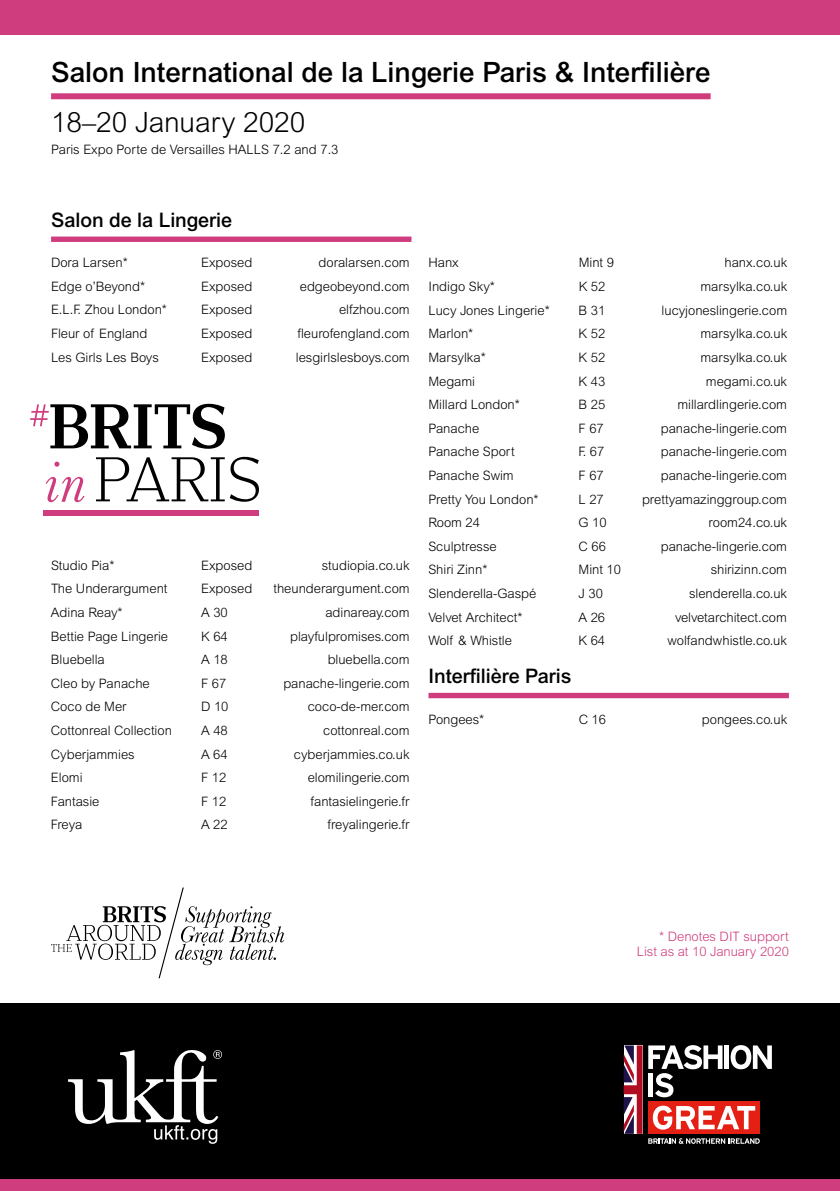
<style>
.page{position:relative;width:840px;height:1191px;background:#fff}
.page>*{position:absolute;margin:0;border:0;box-sizing:border-box;transform-origin:0 0}
.t1{font:500 28px "Arial MT Std";color:#000}
.t2{font:300 28px "Arial MT Std";color:#000}
.t3{font:500 20px "Arial MT Std";color:#000}
.t4{font:300 13px "Arial MT Std";color:#000}
.t5{font:300 13px/15.6px "Arial MT Std";color:#d03d7e;text-align:right}
</style>
<div class="page">
<div style="left:0;top:0;width:839px;height:35px;background:#d03d7e"></div>
<div style="left:0;top:1003px;width:839px;height:188px;background:#000"></div>
<div style="left:0;top:1179px;width:839px;height:12px;background:#d03d7e"></div>
<svg style="left:68px;top:1050px;width:154px;height:93px"></svg>
<hr style="left:724px;top:1045px;width:4px;height:24px;background:#fff">
<svg style="left:730px;top:1045px;width:41px;height:24px"></svg>
<svg style="left:648px;top:1045px;width:74px;height:52px"></svg>
<div style="left:648px;top:1101px;width:111px;height:32px;background:#e41f13"></div>
<svg style="left:652px;top:1105px;width:102px;height:24px"></svg>
<svg style="left:648px;top:1138px;width:111px;height:5px"></svg>
<svg style="left:623px;top:1045px;width:19px;height:88px;background:#a55d71"></svg>
<svg style="left:96px;top:457px;width:163px;height:45px"></svg>
<svg style="left:46px;top:461px;width:39px;height:41px"></svg>
<div style="left:43px;top:510px;width:216px;height:5px;background:#d03d7e"></div>
<svg style="left:30px;top:404px;width:195px;height:45px"></svg>
<div style="left:51px;top:236px;width:360px;height:6px;background:#d03d7e"></div>
<div style="left:428px;top:693px;width:360px;height:5px;background:#d03d7e"></div>
<div style="left:51px;top:93px;width:659px;height:6px;background:#d03d7e"></div>
<svg style="left:51px;top:887px;width:233px;height:91px"></svg>
<h1 class="t1" style="left:51px;top:56px;width:660px">Salon International de la Lingerie Paris &amp; Interfilière</h1>
<h1 class="t2" style="left:51px;top:107px;width:256px">18–20 January 2020</h1>
<p class="t4" style="left:51px;top:142px;width:289px">Paris Expo Porte de Versailles HALLS 7.2 and 7.3</p>
<h2 class="t3" style="left:51px;top:208px;width:182px">Salon de la Lingerie</h2>
<p class="t4" style="left:51px;top:255px;width:78px">Dora Larsen*</p>
<p class="t4" style="left:201px;top:255px;width:53px">Exposed</p>
<p class="t4" style="left:318px;top:255px;width:93px">doralarsen.com</p>
<p class="t4" style="left:51px;top:279px;width:95px">Edge o’Beyond*</p>
<p class="t4" style="left:201px;top:279px;width:53px">Exposed</p>
<p class="t4" style="left:300px;top:279px;width:111px">edgeobeyond.com</p>
<p class="t4" style="left:51px;top:302px;width:117px">E.L.F. Zhou London*</p>
<p class="t4" style="left:201px;top:302px;width:53px">Exposed</p>
<p class="t4" style="left:339px;top:302px;width:72px">elfzhou.com</p>
<p class="t4" style="left:51px;top:326px;width:98px">Fleur of England</p>
<p class="t4" style="left:201px;top:326px;width:53px">Exposed</p>
<p class="t4" style="left:297px;top:326px;width:114px">fleurofengland.com</p>
<p class="t4" style="left:51px;top:350px;width:109px">Les Girls Les Boys</p>
<p class="t4" style="left:201px;top:350px;width:53px">Exposed</p>
<p class="t4" style="left:295px;top:350px;width:115px">lesgirlslesboys.com</p>
<p class="t4" style="left:51px;top:558px;width:65px">Studio Pia*</p>
<p class="t4" style="left:201px;top:558px;width:53px">Exposed</p>
<p class="t4" style="left:321px;top:558px;width:89px">studiopia.co.uk</p>
<p class="t4" style="left:51px;top:581px;width:118px">The Underargument</p>
<p class="t4" style="left:201px;top:581px;width:53px">Exposed</p>
<p class="t4" style="left:273px;top:581px;width:138px">theunderargument.com</p>
<p class="t4" style="left:51px;top:605px;width:73px">Adina Reay*</p>
<p class="t4" style="left:201px;top:605px;width:28px">A 30</p>
<p class="t4" style="left:325px;top:605px;width:86px">adinareay.com</p>
<p class="t4" style="left:51px;top:628px;width:119px">Bettie Page Lingerie</p>
<p class="t4" style="left:201px;top:628px;width:28px">K 64</p>
<p class="t4" style="left:290px;top:628px;width:121px">playfulpromises.com</p>
<p class="t4" style="left:51px;top:652px;width:55px">Bluebella</p>
<p class="t4" style="left:201px;top:652px;width:28px">A 18</p>
<p class="t4" style="left:327px;top:652px;width:83px">bluebella.com</p>
<p class="t4" style="left:51px;top:676px;width:100px">Cleo by Panache</p>
<p class="t4" style="left:201px;top:676px;width:27px">F 67</p>
<p class="t4" style="left:283px;top:676px;width:128px">panache-lingerie.com</p>
<p class="t4" style="left:51px;top:699px;width:77px">Coco de Mer</p>
<p class="t4" style="left:201px;top:699px;width:29px">D 10</p>
<p class="t4" style="left:307px;top:699px;width:103px">coco-de-mer.com</p>
<p class="t4" style="left:51px;top:723px;width:122px">Cottonreal Collection</p>
<p class="t4" style="left:201px;top:723px;width:28px">A 48</p>
<p class="t4" style="left:323px;top:723px;width:88px">cottonreal.com</p>
<p class="t4" style="left:51px;top:746px;width:85px">Cyberjammies</p>
<p class="t4" style="left:201px;top:746px;width:28px">A 64</p>
<p class="t4" style="left:294px;top:746px;width:117px">cyberjammies.co.uk</p>
<p class="t4" style="left:51px;top:770px;width:33px">Elomi</p>
<p class="t4" style="left:201px;top:770px;width:27px">F 12</p>
<p class="t4" style="left:307px;top:770px;width:103px">elomilingerie.com</p>
<p class="t4" style="left:51px;top:794px;width:50px">Fantasie</p>
<p class="t4" style="left:201px;top:794px;width:27px">F 12</p>
<p class="t4" style="left:310px;top:794px;width:100px">fantasielingerie.fr</p>
<p class="t4" style="left:51px;top:817px;width:33px">Freya</p>
<p class="t4" style="left:201px;top:817px;width:28px">A 22</p>
<p class="t4" style="left:327px;top:817px;width:84px">freyalingerie.fr</p>
<p class="t4" style="left:428px;top:255px;width:32px">Hanx</p>
<p class="t4" style="left:578px;top:255px;width:37px">Mint 9</p>
<p class="t4" style="left:724px;top:255px;width:64px">hanx.co.uk</p>
<p class="t4" style="left:428px;top:279px;width:68px">Indigo Sky*</p>
<p class="t4" style="left:578px;top:279px;width:28px">K 52</p>
<p class="t4" style="left:700px;top:279px;width:88px">marsylka.co.uk</p>
<p class="t4" style="left:428px;top:303px;width:123px">Lucy Jones Lingerie*</p>
<p class="t4" style="left:578px;top:303px;width:28px">B 31</p>
<p class="t4" style="left:661px;top:303px;width:127px">lucyjoneslingerie.com</p>
<p class="t4" style="left:428px;top:326px;width:46px">Marlon*</p>
<p class="t4" style="left:578px;top:326px;width:28px">K 52</p>
<p class="t4" style="left:700px;top:326px;width:88px">marsylka.co.uk</p>
<p class="t4" style="left:428px;top:350px;width:59px">Marsylka*</p>
<p class="t4" style="left:578px;top:350px;width:28px">K 52</p>
<p class="t4" style="left:700px;top:350px;width:88px">marsylka.co.uk</p>
<p class="t4" style="left:428px;top:373px;width:48px">Megami</p>
<p class="t4" style="left:578px;top:373px;width:28px">K 43</p>
<p class="t4" style="left:705px;top:373px;width:83px">megami.co.uk</p>
<p class="t4" style="left:428px;top:397px;width:93px">Millard London*</p>
<p class="t4" style="left:578px;top:397px;width:28px">B 25</p>
<p class="t4" style="left:677px;top:397px;width:111px">millardlingerie.com</p>
<p class="t4" style="left:428px;top:421px;width:52px">Panache</p>
<p class="t4" style="left:578px;top:421px;width:27px">F 67</p>
<p class="t4" style="left:660px;top:421px;width:128px">panache-lingerie.com</p>
<p class="t4" style="left:428px;top:444px;width:88px">Panache Sport</p>
<p class="t4" style="left:578px;top:444px;width:27px">F. 67</p>
<p class="t4" style="left:660px;top:444px;width:128px">panache-lingerie.com</p>
<p class="t4" style="left:428px;top:468px;width:87px">Panache Swim</p>
<p class="t4" style="left:578px;top:468px;width:27px">F 67</p>
<p class="t4" style="left:660px;top:468px;width:128px">panache-lingerie.com</p>
<p class="t4" style="left:428px;top:491px;width:112px">Pretty You London*</p>
<p class="t4" style="left:578px;top:491px;width:27px">L 27</p>
<p class="t4" style="left:641px;top:491px;width:146px">prettyamazinggroup.com</p>
<p class="t4" style="left:428px;top:515px;width:53px">Room 24</p>
<p class="t4" style="left:578px;top:515px;width:30px">G 10</p>
<p class="t4" style="left:708px;top:515px;width:80px">room24.co.uk</p>
<p class="t4" style="left:428px;top:539px;width:70px">Sculptresse</p>
<p class="t4" style="left:578px;top:539px;width:29px">C 66</p>
<p class="t4" style="left:660px;top:539px;width:128px">panache-lingerie.com</p>
<p class="t4" style="left:428px;top:562px;width:60px">Shiri Zinn*</p>
<p class="t4" style="left:578px;top:562px;width:44px">Mint 10</p>
<p class="t4" style="left:710px;top:562px;width:78px">shirizinn.com</p>
<p class="t4" style="left:428px;top:586px;width:109px">Slenderella-Gaspé</p>
<p class="t4" style="left:578px;top:586px;width:26px">J 30</p>
<p class="t4" style="left:688px;top:586px;width:99px">slenderella.co.uk</p>
<p class="t4" style="left:428px;top:609px;width:96px">Velvet Architect*</p>
<p class="t4" style="left:578px;top:609px;width:28px">A 26</p>
<p class="t4" style="left:674px;top:609px;width:113px">velvetarchitect.com</p>
<p class="t4" style="left:428px;top:633px;width:85px">Wolf &amp; Whistle</p>
<p class="t4" style="left:578px;top:633px;width:28px">K 64</p>
<p class="t4" style="left:667px;top:633px;width:121px">wolfandwhistle.co.uk</p>
<h2 class="t3" style="left:428px;top:664px;width:144px">Interfilière Paris</h2>
<p class="t4" style="left:428px;top:711px;width:57px">Pongees*</p>
<p class="t4" style="left:578px;top:711px;width:29px">C 16</p>
<p class="t4" style="left:701px;top:711px;width:87px">pongees.co.uk</p>
<p class="t5" style="left:636px;top:928px;width:153px">* Denotes DIT support<br>List as at 10 January 2020</p>
</div>
